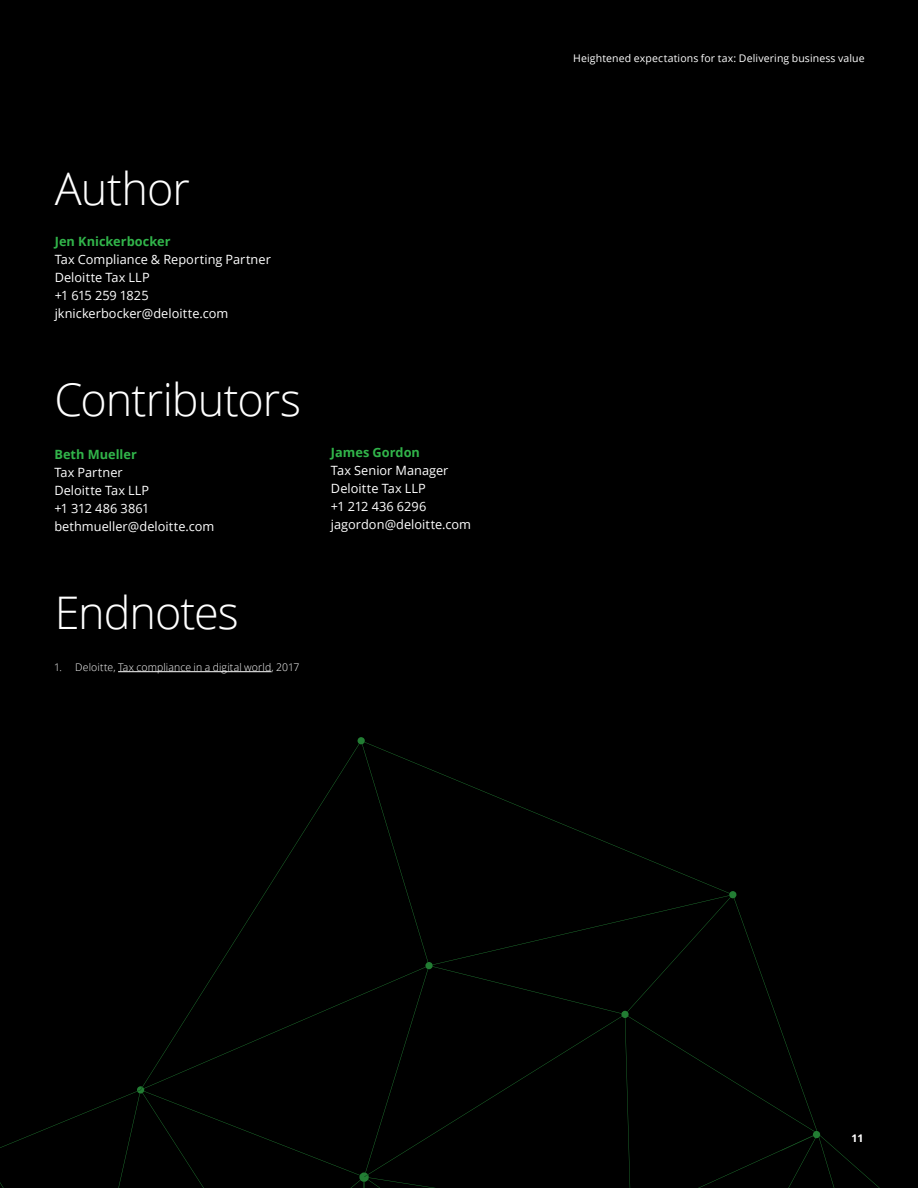
<style>
.page{position:relative;width:918px;height:1188px;background:#fff}
.page>*{position:absolute;margin:0;border:0;box-sizing:border-box;transform-origin:0 0}
.Introduction__14_18p{font:300 45px "Open Sans";letter-spacing:-.02em;color:#fff}
.Introduction__14_18p-2{font:12.75px/18px "Open Sans";letter-spacing:.005em;color:#fff}
.Introduction__14_18p-3{font:700 12.75px/18px "Open Sans";letter-spacing:.005em;color:#31b44a}
.Brochure_title___Lef{font:10.5px "Open Sans";letter-spacing:.01em;color:#fff}
.t1{font:300 10.5px "Open Sans";letter-spacing:.01em;color:#fff}
.Brochure_title___Rig{font:700 10.5px "Open Sans";color:#fff}
.s1{font-weight:700;color:#31b44a}
.s2{font-weight:400;color:#fff}
</style>
<div class="page">
<div style="left:0;top:0;width:918px;height:740px;background:#000"></div>
<div style="left:0;top:737px;width:918px;height:451px;background:#000"></div>
<hr style="left:118px;top:671px;width:153px;height:1px;background:#fff">
<p class="Introduction__14_18p" style="left:55px;top:157px;width:137px">Author</p>
<p class="Introduction__14_18p-2" style="left:55px;top:232px;width:218px"><span class="s1">Jen Knickerbocker<br></span>Tax Compliance &amp; Reporting Partner</p>
<p class="Introduction__14_18p-2" style="left:55px;top:268px;width:96px">Deloitte Tax LLP +1 615 259 1825</p>
<p class="Introduction__14_18p-2" style="left:55px;top:304px;width:175px">jknickerbocker@deloitte.com</p>
<p class="Introduction__14_18p" style="left:54px;top:369px;width:248px">Contributors</p>
<p class="Introduction__14_18p-3" style="left:54px;top:445px;width:84px">Beth Mueller<br><span class="s2">Tax Partner</span></p>
<p class="Introduction__14_18p-2" style="left:54px;top:481px;width:96px">Deloitte Tax LLP</p>
<p class="Introduction__14_18p-2" style="left:54px;top:499px;width:97px">+1 312 486 3861</p>
<p class="Introduction__14_18p-2" style="left:54px;top:517px;width:162px">bethmueller@deloitte.com</p>
<p class="Introduction__14_18p" style="left:55px;top:582px;width:186px">Endnotes</p>
<p class="t1" style="left:54px;top:660px;width:247px">1. Deloitte, Tax compliance in a digital world, 2017</p>
<p class="Introduction__14_18p-2" style="left:331px;top:443px;width:119px"><span class="s1">James Gordon<br></span>Tax Senior Manager</p>
<p class="Introduction__14_18p-2" style="left:331px;top:479px;width:96px">Deloitte Tax LLP</p>
<p class="Introduction__14_18p-2" style="left:331px;top:497px;width:97px">+1 212 436 6296</p>
<p class="Introduction__14_18p-2" style="left:331px;top:515px;width:142px">jagordon@deloitte.com</p>
<p class="Brochure_title___Lef" style="left:573px;top:51px;width:293px">Heightened expectations for tax: Delivering business value</p>
<p class="Brochure_title___Rig" style="left:851px;top:1131px;width:13px">11</p>
</div>
